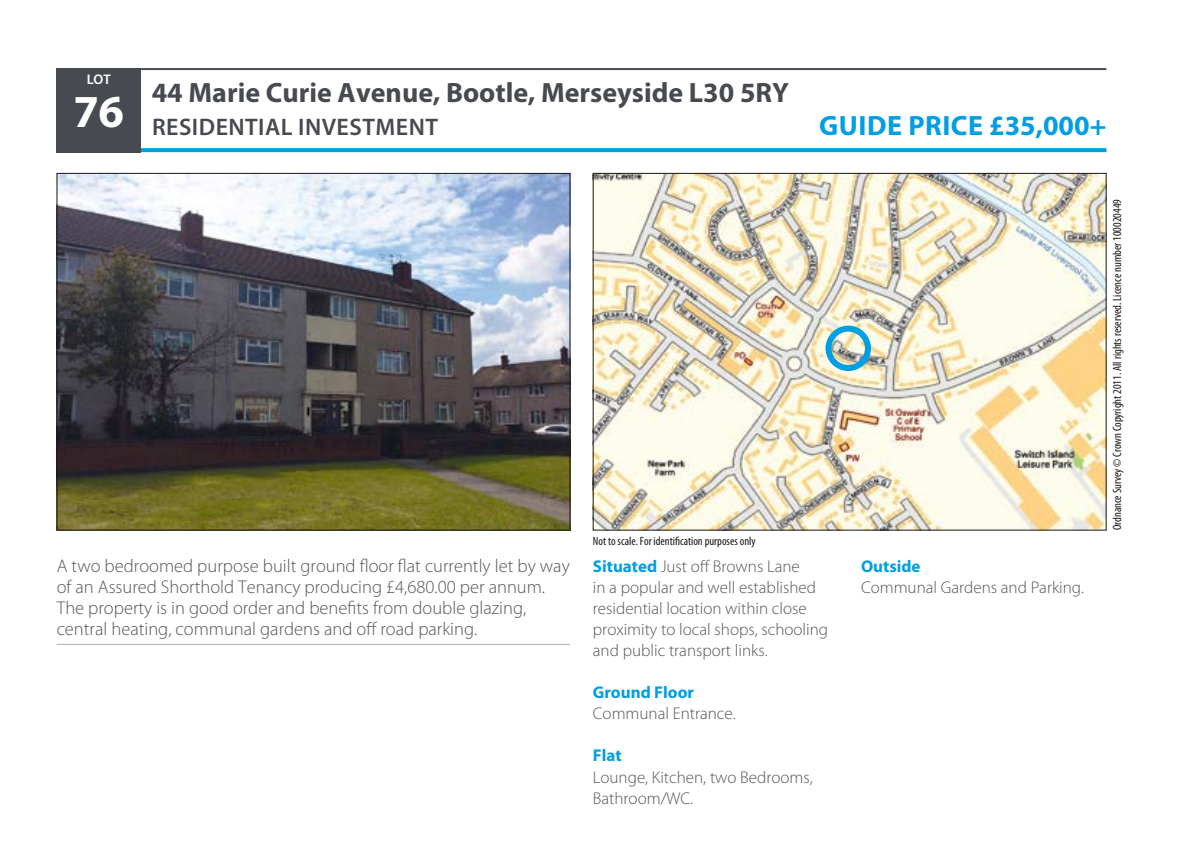
<style>
.page{position:relative;width:1191px;height:850px;background:#fff}
.page>*{position:absolute;margin:0;border:0;box-sizing:border-box;transform-origin:0 0}
.t1{font:700 28px "Myriad Pro";color:#484a51}
.t2{font:700 28px "Myriad Pro";letter-spacing:.02em;color:#009ee3}
.t3{font:600 24px "Myriad Pro";letter-spacing:.02em;color:#484a51}
.t4{font:300 18.4px/21px "Myriad Pro";color:#565655}
.t5{font:300 17px/21px "Myriad Pro";color:#565655}
.t6{font:700 17px "Myriad Pro";color:#009ee3}
.t7{font:600 14px "Myriad Pro";color:#fff}
.t8{font:condensed 12px "Myriad Pro";color:#181716}
.s1{font-weight:700;color:#009ee3}
</style>
<div class="page">
<svg style="left:141px;top:148px;width:965px;height:4px;fill:#009ee3"></svg>
<div style="left:57px;top:68px;width:84px;height:84px;background:#484a51"></div>
<hr style="left:57px;top:68px;width:1049px;height:2px;background:#484a51">
<img style="left:59px;top:175px;width:509px;height:353px">
<img style="left:594px;top:175px;width:510px;height:353px">
<div style="left:825px;top:325px;width:45px;height:46px;border:6px solid #009ee3;border-radius:50%"></div>
<hr style="left:57px;top:644px;width:513px;height:1px;background:#b1b2b3">
<p class="t7" style="left:87px;top:71px;width:26px">LOT</p>
<h1 class="t1" style="left:152px;top:74px;width:638px">44 Marie Curie Avenue, Bootle, Merseyside L30 5RY</h1>
<h2 class="t3" style="left:73px;top:112px;width:366px"><sup>76</sup> RESIDENTIAL INVESTMENT</h2>
<p class="t8" style="left:592px;top:533px;width:164px">Not to scale. For identification purposes only</p>
<h1 class="t2" style="left:819px;top:107px;width:288px">GUIDE PRICE £35,000+</h1>
<p class="t8" style="left:1109px;top:530px;width:333px;rotate:-90deg">Ordnance Survey © Crown Copyright 2011. All rights reserved. Licence number 100020449</p>
<p class="t4" style="left:57px;top:555px;width:514px">A two bedroomed purpose built ground floor flat currently let by way of an Assured Shorthold Tenancy producing £4,680.00 per annum.<br>The property is in good order and benefits from double glazing, central heating, communal gardens and off road parking.</p>
<p class="t5" style="left:592px;top:556px;width:237px"><span class="s1">Situated</span> Just off Browns Lane<br>in a popular and well established residential location within close proximity to local shops, schooling and public transport links.</p>
<p class="t6" style="left:592px;top:681px;width:103px">Ground Floor</p>
<p class="t5" style="left:592px;top:703px;width:144px">Communal Entrance.</p>
<p class="t6" style="left:592px;top:744px;width:30px">Flat</p>
<p class="t5" style="left:592px;top:766px;width:221px">Lounge, Kitchen, two Bedrooms,<br>Bathroom/WC.</p>
<p class="t6" style="left:860px;top:555px;width:61px">Outside</p>
<p class="t5" style="left:860px;top:577px;width:224px">Communal Gardens and Parking.</p>
</div>
